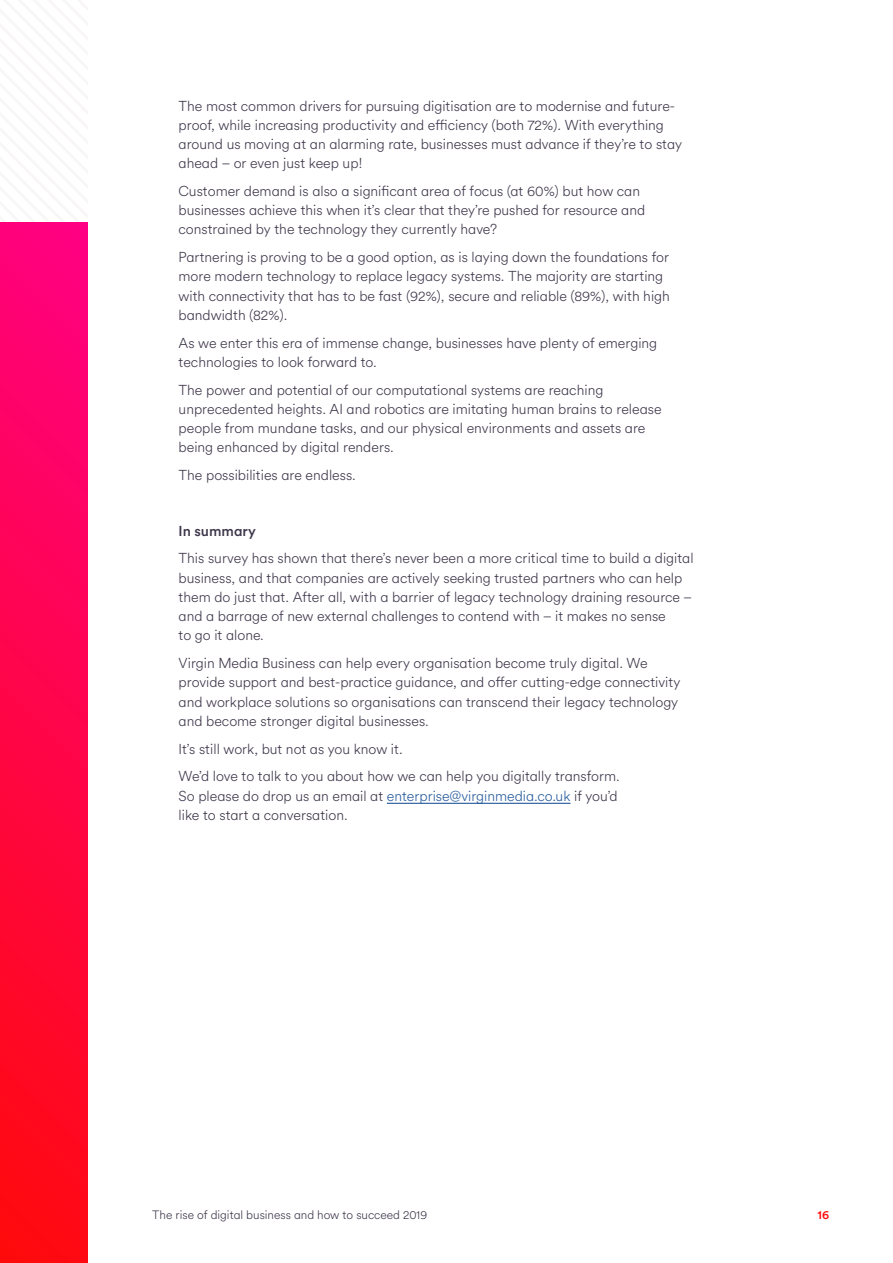
<style>
.page{position:relative;width:893px;height:1263px;background:#fff}
.page>*{position:absolute;margin:0;border:0;box-sizing:border-box;transform-origin:0 0}
.t1{font:300 14.25px/19.2px "VM Circular Whisper";color:#3e364a}
.t2{font:500 14.25px "VM Circular Natter";color:#3e364a}
.t3{font:300 12px "VM Circular Whisper";color:#3e364a}
.t4{font:500 12px "VM Circular Natter";color:#ff0a0a}
.s1{color:#265b9c}
</style>
<div class="page">
<div style="left:0;top:222px;width:88px;height:1041px;background:linear-gradient(to bottom,#ff0080,#ff0a0f)"></div>
<hr style="left:387px;top:803px;width:183px;height:1px;background:#265b9c">
<p class="t1" style="left:179px;top:95px;width:505px">The most common drivers for pursuing digitisation are to modernise and future&shy;proof, while increasing productivity and efficiency (both 72%). With everything around us moving at an alarming rate, businesses must advance if they’re to stay ahead – or even just keep up!</p>
<p class="t1" style="left:179px;top:181px;width:468px">Customer demand is also a significant area of focus (at 60%) but how can businesses achieve this when it’s clear that they’re pushed for resource and constrained by the technology they currently have?</p>
<p class="t1" style="left:179px;top:247px;width:493px">Partnering is proving to be a good option, as is laying down the foundations for more modern technology to replace legacy systems. The majority are starting with connectivity that has to be fast (92%), secure and reliable (89%), with high bandwidth (82%).</p>
<p class="t1" style="left:179px;top:333px;width:480px">As we enter this era of immense change, businesses have plenty of emerging technologies to look forward to.</p>
<p class="t1" style="left:179px;top:380px;width:485px">The power and potential of our computational systems are reaching unprecedented heights. AI and robotics are imitating human brains to release people from mundane tasks, and our physical environments and assets are being enhanced by digital renders.</p>
<p class="t1" style="left:179px;top:465px;width:179px">The possibilities are endless.</p>
<p class="t2" style="left:179px;top:521px;width:79px">In summary</p>
<p class="t1" style="left:179px;top:548px;width:516px">This survey has shown that there’s never been a more critical time to build a digital business, and that companies are actively seeking trusted partners who can help them do just that. After all, with a barrier of legacy technology draining resource – and a barrage of new external challenges to contend with – it makes no sense<br>to go it alone.</p>
<p class="t1" style="left:179px;top:653px;width:503px">Virgin Media Business can help every organisation become truly digital. We provide support and best-practice guidance, and offer cutting-edge connectivity and workplace solutions so organisations can transcend their legacy technology and become stronger digital businesses.</p>
<p class="t1" style="left:179px;top:734px;width:443px;line-height:27.8px">It’s still work, but not as you know it.<br>We’d love to talk to you about how we can help you digitally transform.</p>
<p class="t1" style="left:179px;top:785px;width:441px">So please do drop us an email at <span class="s1">enterprise@virginmedia.co.uk</span> if you’d like to start a conversation.</p>
<p class="t3" style="left:152px;top:1207px;width:277px">The rise of digital business and how to succeed 2019</p>
<p class="t4" style="left:818px;top:1206px;width:13px">16</p>
</div>
